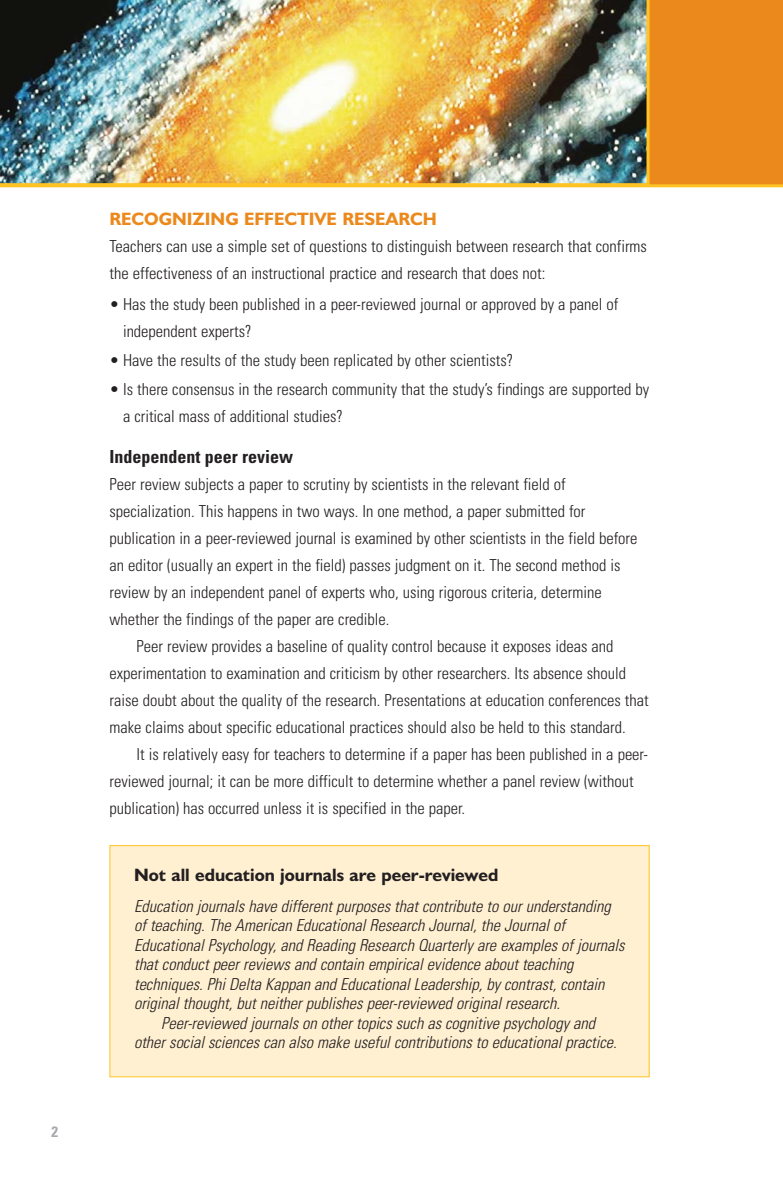
<style>
.page{position:relative;width:783px;height:1188px;background:#fff}
.page>*{position:absolute;margin:0;border:0;box-sizing:border-box;transform-origin:0 0}
.t1{font:700 18px "Humanist 521 BT";color:#231f20}
.t2{font:700 18px "Humanist 521 BT";color:#ec891c}
.t3{font:700 condensed 18px "Univers";color:#231f20}
.t4{font:300 condensed 16.5px/27px "Univers";color:#231f20}
.t5{font:italic 300 condensed 16.5px "Univers";color:#231f20}
.t6{font:700 condensed 15px "Univers";color:#a7a9ac}
</style>
<div class="page">
<div style="left:110px;top:846px;width:539px;height:231px;background:#fff0d2"></div>
<div style="left:110px;top:845px;width:540px;height:232px;border:1px solid #ffc424"></div>
<img style="left:0;top:0;width:783px;height:188px">
<p class="t6" style="left:51px;top:1126px;width:8px">2</p>
<p class="t2" style="left:110px;top:212px;width:329px">RECOGNIZING EFFECTIVE RESEARCH</p>
<p class="t4" style="left:110px;top:235px;width:539px">Teachers can use a simple set of questions to distinguish between research that confirms the effectiveness of an instructional practice and research that does not:</p>
<p class="t4" style="left:123px;top:292px;width:497px;text-indent:-14px">• Has the study been published in a peer-reviewed journal or approved by a panel of independent experts?</p>
<p class="t4" style="left:110px;top:348px;width:405px">• Have the results of the study been replicated by other scientists?</p>
<p class="t4" style="left:123px;top:377px;width:528px;text-indent:-14px">• Is there consensus in the research community that the study’s findings are supported by a critical mass of additional studies?</p>
<p class="t3" style="left:110px;top:450px;width:185px">Independent peer review</p>
<p class="t4" style="left:110px;top:472px;width:530px">Peer review subjects a paper to scrutiny by scientists in the relevant field of specialization. This happens in two ways. In one method, a paper submitted for publication in a peer-reviewed journal is examined by other scientists in the field before an editor (usually an expert in the field) passes judgment on it. The second method is review by an independent panel of experts who, using rigorous criteria, determine whether the findings of the paper are credible.</p>
<p class="t4" style="left:110px;top:634px;width:541px;text-indent:27px">Peer review provides a baseline of quality control because it exposes ideas and experimentation to examination and criticism by other researchers. Its absence should raise doubt about the quality of the research. Presentations at education conferences that make claims about specific educational practices should also be held to this standard.</p>
<p class="t4" style="left:110px;top:742px;width:540px;text-indent:27px">It is relatively easy for teachers to determine if a paper has been published in a peer&shy;reviewed journal; it can be more difficult to determine whether a panel review (without publication) has occurred unless it is specified in the paper.</p>
<p class="t1" style="left:134px;top:868px;width:366px">Not all education journals are peer-reviewed</p>
<p class="t5" style="left:134px;top:900px;width:482px">Education journals have differentpurposes thatcontribute to ourunderstanding</p>
<p class="t5" style="left:134px;top:919px;width:436px">ofteaching.The American EducationalResearch Journal,the Journalof</p>
<p class="t5" style="left:134px;top:939px;width:495px">EducationalPsychology,and Reading Research Quarterly are examples ofjournals</p>
<p class="t5" style="left:134px;top:958px;width:444px">thatconductpeerreviews and contain empiricalevidence aboutteaching</p>
<p class="t5" style="left:134px;top:978px;width:475px">techniques.PhiDelta Kappan and EducationalLeadership,by contrast,contain</p>
<p class="t5" style="left:134px;top:997px;width:431px">originalthought,butneitherpublishes peer-reviewed originalresearch.</p>
<p class="t5" style="left:161px;top:1017px;width:439px">Peer-reviewed journals on othertopics such as cognitive psychology and</p>
<p class="t5" style="left:134px;top:1036px;width:487px">othersocialsciences can also make usefulcontributions to educationalpractice.</p>
</div>
